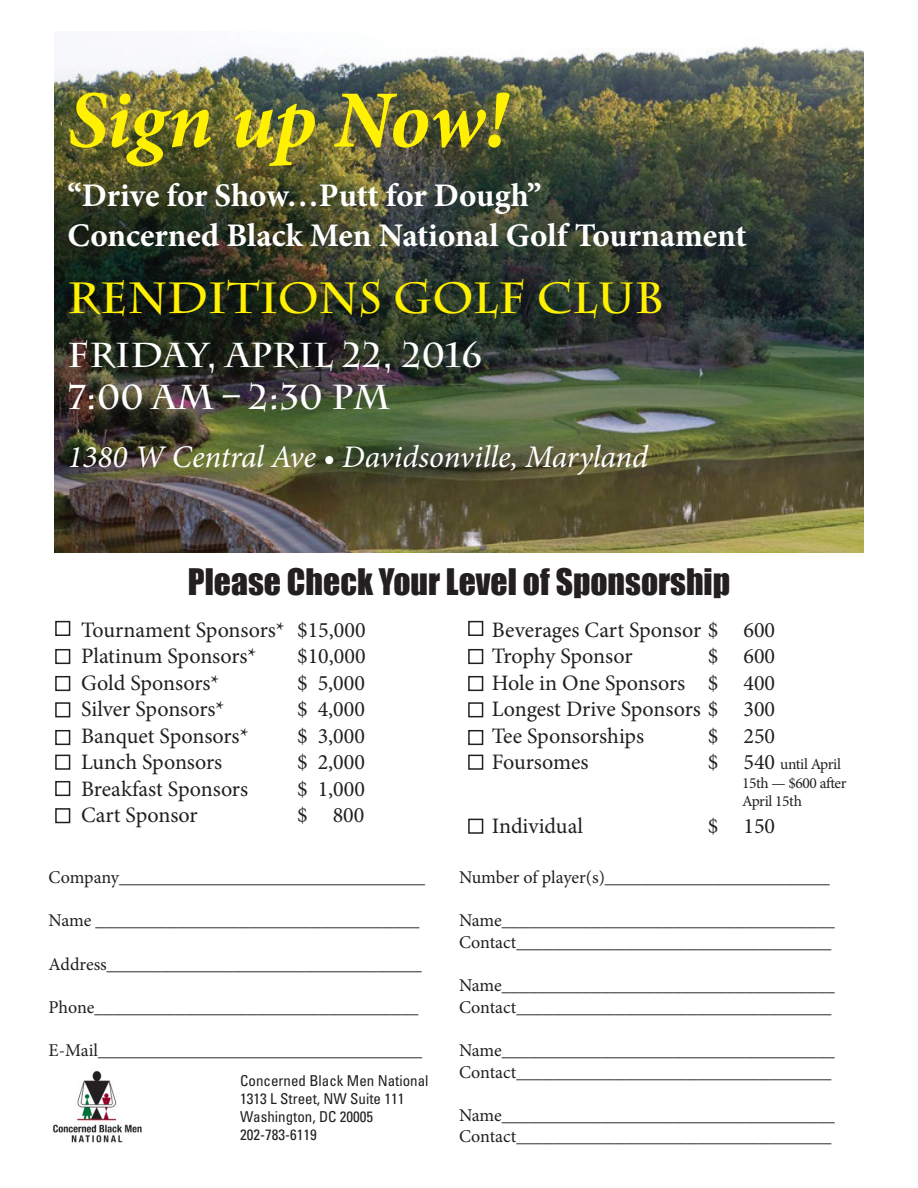
<style>
.page{position:relative;width:918px;height:1188px;background:#fff}
.page>*{position:absolute;margin:0;border:0;box-sizing:border-box;transform-origin:0 0}
.t1{font:italic 700 81.45px "Minion Pro";letter-spacing:-.01em;color:#fff101}
.t2{font:700 43.5px "Charlemagne Std";color:#fff101}
.t3{font:700 34.5px "Charlemagne Std";color:#fff}
.t4{font:33.6px "Impact";color:#231f20}
.t5{font:700 33px "Minion Pro";color:#fff}
.t6{font:italic 31.5px "Minion Pro";letter-spacing:-.005em;color:#fff}
.t7{font:22.05px "Minion Pro";letter-spacing:-.005em;color:#231f20}
.t8{font:18px/21.6px "Minion Pro";letter-spacing:-.005em;color:#231f20}
.t9{font:15.45px/18.5px "Minion Pro";letter-spacing:-.025em;color:#231f20}
.t10{font:condensed 15px "Univers";color:#231f20}
.s1{font-size:22.05px}
</style>
<div class="page">
<img style="left:54px;top:45px;width:810px;height:508px">
<div style="left:55px;top:621px;width:15px;height:15px;border:2px solid #231f20"></div>
<div style="left:468px;top:621px;width:15px;height:15px;border:2px solid #231f20"></div>
<div style="left:55px;top:649px;width:15px;height:15px;border:2px solid #231f20"></div>
<div style="left:468px;top:649px;width:15px;height:15px;border:2px solid #231f20"></div>
<div style="left:55px;top:676px;width:15px;height:15px;border:2px solid #231f20"></div>
<div style="left:468px;top:676px;width:15px;height:15px;border:2px solid #231f20"></div>
<div style="left:55px;top:702px;width:15px;height:15px;border:2px solid #231f20"></div>
<div style="left:468px;top:702px;width:15px;height:15px;border:2px solid #231f20"></div>
<div style="left:55px;top:730px;width:15px;height:15px;border:2px solid #231f20"></div>
<div style="left:468px;top:730px;width:15px;height:15px;border:2px solid #231f20"></div>
<div style="left:55px;top:755px;width:15px;height:15px;border:2px solid #231f20"></div>
<div style="left:468px;top:755px;width:15px;height:15px;border:2px solid #231f20"></div>
<div style="left:55px;top:781px;width:15px;height:15px;border:2px solid #231f20"></div>
<div style="left:55px;top:808px;width:15px;height:15px;border:2px solid #231f20"></div>
<div style="left:468px;top:819px;width:15px;height:15px;border:2px solid #231f20"></div>
<img style="left:52px;top:1070px;width:90px;height:73px">
<p class="t1" style="left:68px;top:63px;width:441px">Sign up Now!</p>
<p class="t5" style="left:68px;top:173px;width:475px">“Drive for Show…Putt for Dough”</p>
<p class="t5" style="left:68px;top:212px;width:681px">Concerned Black Men National Golf Tournament</p>
<p class="t2" style="left:68px;top:273px;width:598px">RENDITIONS GOLF CLUB</p>
<p class="t3" style="left:68px;top:335px;width:417px">FRIDAY, APRIL 22, 2016</p>
<p class="t3" style="left:68px;top:377px;width:324px">7:00 AM – 2:30 PM</p>
<p class="t6" style="left:68px;top:435px;width:582px">1380 W Central Ave • Davidsonville, Maryland</p>
<p class="t4" style="left:188px;top:556px;width:544px">Please Check Your Level of Sponsorship</p>
<p class="t7" style="left:81px;top:615px;width:286px">Tournament Sponsors* $15,000</p>
<p class="t7" style="left:81px;top:642px;width:177px">Platinum Sponsors*</p>
<p class="t7" style="left:297px;top:642px;width:70px">$10,000</p>
<p class="t7" style="left:81px;top:668px;width:140px">Gold Sponsors*</p>
<p class="t7" style="left:297px;top:668px;width:69px">$ 5,000</p>
<p class="t7" style="left:81px;top:694px;width:145px">Silver Sponsors*</p>
<p class="t7" style="left:297px;top:694px;width:69px">$ 4,000</p>
<p class="t7" style="left:81px;top:721px;width:169px">Banquet Sponsors*</p>
<p class="t7" style="left:297px;top:721px;width:69px">$ 3,000</p>
<p class="t7" style="left:81px;top:747px;width:143px">Lunch Sponsors</p>
<p class="t7" style="left:297px;top:747px;width:69px">$ 2,000</p>
<p class="t7" style="left:81px;top:774px;width:169px">Breakfast Sponsors</p>
<p class="t7" style="left:297px;top:774px;width:69px">$ 1,000</p>
<p class="t7" style="left:81px;top:800px;width:118px">Cart Sponsor</p>
<p class="t7" style="left:297px;top:800px;width:69px">$ 800</p>
<p class="t8" style="left:49px;top:867px;width:378px">Company__________________________________</p>
<p class="t8" style="left:49px;top:910px;width:373px">Name ____________________________________</p>
<p class="t8" style="left:49px;top:953px;width:375px">Address___________________________________</p>
<p class="t8" style="left:49px;top:996px;width:371px">Phone____________________________________</p>
<p class="t8" style="left:49px;top:1040px;width:375px">E-Mail____________________________________</p>
<p class="t10" style="left:240px;top:1071px;width:190px">Concerned Black Men National</p>
<p class="t10" style="left:240px;top:1089px;width:166px">1313 L Street, NW Suite 111</p>
<p class="t10" style="left:240px;top:1107px;width:134px">Washington, DC 20005</p>
<p class="t10" style="left:240px;top:1125px;width:78px">202-783-6119</p>
<p class="t7" style="left:492px;top:615px;width:285px">Beverages Cart Sponsor $ 600</p>
<p class="t7" style="left:492px;top:642px;width:142px">Trophy Sponsor</p>
<p class="t7" style="left:708px;top:642px;width:69px">$ 600</p>
<p class="t7" style="left:492px;top:668px;width:285px">Hole in One Sponsors $ 400</p>
<p class="t7" style="left:492px;top:694px;width:285px">Longest Drive Sponsors $ 300</p>
<p class="t7" style="left:492px;top:721px;width:154px">Tee Sponsorships</p>
<p class="t7" style="left:708px;top:721px;width:69px">$ 250</p>
<p class="t7" style="left:492px;top:747px;width:98px">Foursomes</p>
<p class="t9" style="left:742px;top:755px;width:106px;text-indent:-34px"><span class="s1">$ 540</span> until April<br>15th — $600 after<br>April 15th</p>
<p class="t7" style="left:492px;top:811px;width:93px">Individual</p>
<p class="t7" style="left:708px;top:811px;width:69px">$ 150</p>
<p class="t8" style="left:459px;top:867px;width:372px">Number of player(s)_________________________</p>
<p class="t8" style="left:459px;top:910px;width:377px">Name_____________________________________<br>Contact___________________________________</p>
<p class="t8" style="left:459px;top:975px;width:377px">Name_____________________________________<br>Contact___________________________________</p>
<p class="t8" style="left:459px;top:1040px;width:377px">Name_____________________________________<br>Contact___________________________________</p>
<p class="t8" style="left:459px;top:1104px;width:377px">Name_____________________________________<br>Contact___________________________________</p>
</div>
